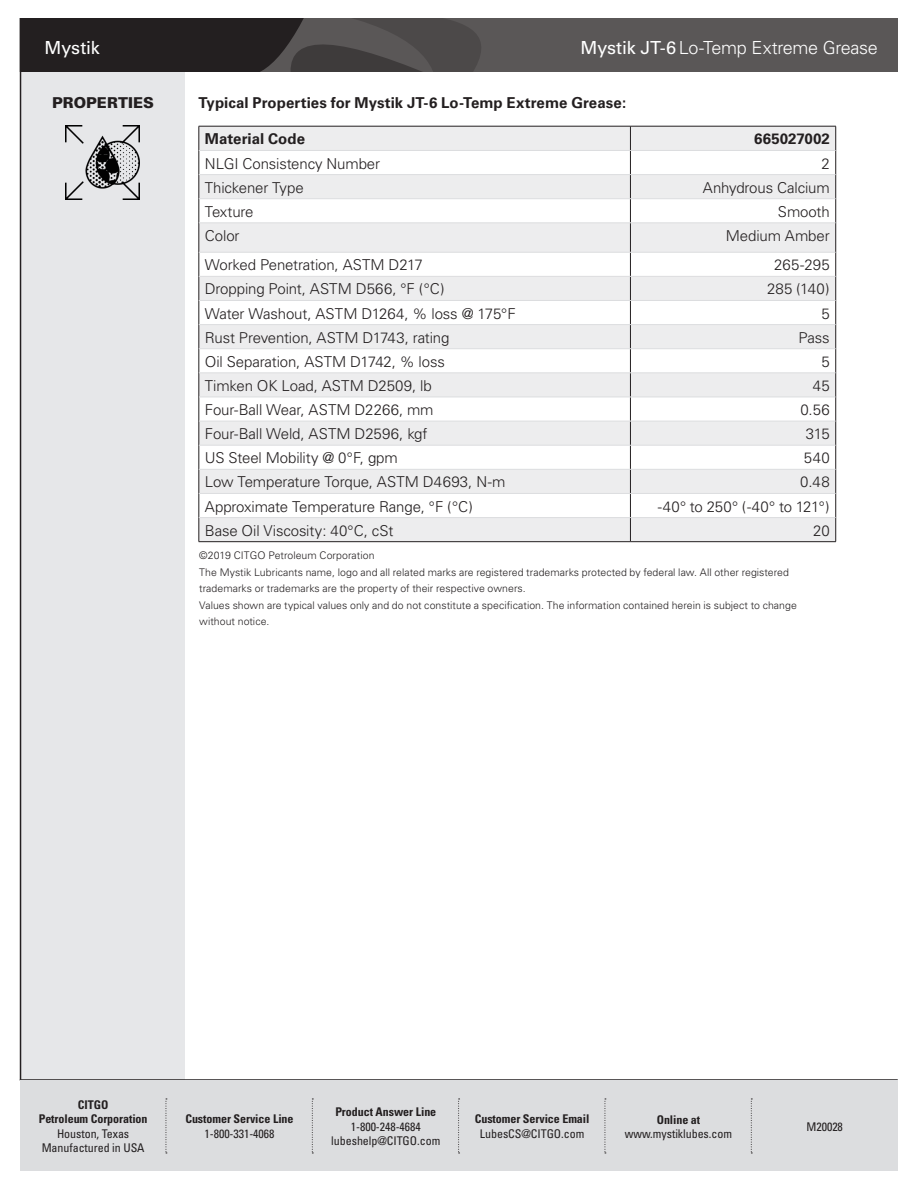
<style>
.page{position:relative;width:918px;height:1188px;background:#fff}
.page>*{position:absolute;margin:0;border:0;box-sizing:border-box;transform-origin:0 0}
.Headers{font:300 18px "Univers";letter-spacing:-.02em;color:#fff}
.Headers-2{font:18px "Univers";letter-spacing:-.01em;color:#fff}
.t1{font:300 15px "Univers";letter-spacing:-.01em;color:#231f20}
.Disclaimers{font:700 15px "Univers";letter-spacing:.005em;color:#231f20}
.Headers-3{font:900 15px "Univers";color:#231f20}
.t2{font:condensed 12px/14.4px "Univers";letter-spacing:-.005em;color:#231f20;text-align:center}
.t3{font:700 condensed 12px/14.4px "Univers";letter-spacing:-.005em;color:#231f20;text-align:center}
.Disclaimers-2{font:300 10.5px/16.5px "Univers";letter-spacing:.005em;color:#231f20}
.s1{font-weight:400}
.s2{font-weight:700}
</style>
<div class="page">
<div style="left:212px;top:18px;width:686px;height:54px;background:#5a5757"></div>
<div style="left:20px;top:18px;width:233px;height:54px;background:#231f20"></div>
<svg style="left:253px;top:18px;width:228px;height:54px"></svg>
<svg style="left:200px;top:127px;width:635px;height:414px;fill:#ededee"></svg>
<hr style="left:199px;top:126px;width:431px;height:1px;background:#231f20">
<hr style="left:630px;top:126px;width:206px;height:1px;background:#231f20">
<svg style="left:199px;top:126px;width:1px;height:415px"></svg>
<svg style="left:630px;top:126px;width:1px;height:415px"></svg>
<svg style="left:835px;top:126px;width:1px;height:415px"></svg>
<hr style="left:199px;top:541px;width:431px;height:1px;background:#231f20">
<hr style="left:630px;top:541px;width:206px;height:1px;background:#231f20">
<hr style="left:199px;top:150px;width:431px;height:1px;background:#dcdddf">
<hr style="left:630px;top:150px;width:206px;height:1px;background:#dcdddf">
<hr style="left:199px;top:174px;width:431px;height:1px;background:#dcdddf">
<hr style="left:630px;top:174px;width:206px;height:1px;background:#dcdddf">
<hr style="left:199px;top:198px;width:431px;height:1px;background:#dcdddf">
<hr style="left:630px;top:198px;width:206px;height:1px;background:#dcdddf">
<hr style="left:199px;top:223px;width:431px;height:1px;background:#dcdddf">
<hr style="left:630px;top:223px;width:206px;height:1px;background:#dcdddf">
<hr style="left:199px;top:252px;width:431px;height:1px;background:#dcdddf">
<hr style="left:630px;top:252px;width:206px;height:1px;background:#dcdddf">
<hr style="left:199px;top:276px;width:431px;height:1px;background:#dcdddf">
<hr style="left:630px;top:276px;width:206px;height:1px;background:#dcdddf">
<hr style="left:199px;top:300px;width:431px;height:1px;background:#dcdddf">
<hr style="left:630px;top:300px;width:206px;height:1px;background:#dcdddf">
<hr style="left:199px;top:324px;width:431px;height:1px;background:#dcdddf">
<hr style="left:630px;top:324px;width:206px;height:1px;background:#dcdddf">
<hr style="left:199px;top:348px;width:431px;height:1px;background:#dcdddf">
<hr style="left:630px;top:348px;width:206px;height:1px;background:#dcdddf">
<hr style="left:199px;top:373px;width:431px;height:1px;background:#dcdddf">
<hr style="left:630px;top:373px;width:206px;height:1px;background:#dcdddf">
<hr style="left:199px;top:397px;width:431px;height:1px;background:#dcdddf">
<hr style="left:630px;top:397px;width:206px;height:1px;background:#dcdddf">
<hr style="left:199px;top:421px;width:431px;height:1px;background:#dcdddf">
<hr style="left:630px;top:421px;width:206px;height:1px;background:#dcdddf">
<hr style="left:199px;top:445px;width:431px;height:1px;background:#dcdddf">
<hr style="left:630px;top:445px;width:206px;height:1px;background:#dcdddf">
<hr style="left:199px;top:469px;width:431px;height:1px;background:#dcdddf">
<hr style="left:630px;top:469px;width:206px;height:1px;background:#dcdddf">
<hr style="left:199px;top:493px;width:431px;height:1px;background:#dcdddf">
<hr style="left:630px;top:493px;width:206px;height:1px;background:#dcdddf">
<hr style="left:199px;top:517px;width:431px;height:1px;background:#dcdddf">
<hr style="left:630px;top:517px;width:206px;height:1px;background:#dcdddf">
<div style="left:21px;top:72px;width:164px;height:1008px;background:#e6e7e9"></div>
<hr style="left:20px;top:18px;width:1px;height:1062px;background:#231f20">
<hr style="left:20px;top:1079px;width:878px;height:2px;background:#231f20">
<img style="left:66px;top:126px;width:74px;height:74px">
<div style="left:20px;top:1081px;width:878px;height:90px;background:#dcdddf"></div>
<svg style="left:751px;top:1099px;width:1px;height:55px"></svg>
<svg style="left:605px;top:1099px;width:1px;height:55px"></svg>
<svg style="left:458px;top:1099px;width:2px;height:55px"></svg>
<svg style="left:312px;top:1099px;width:1px;height:55px"></svg>
<svg style="left:166px;top:1099px;width:1px;height:55px"></svg>
<p class="Headers-2" style="left:45px;top:37px;width:57px">Mystik</p>
<p class="Headers" style="left:580px;top:37px;width:299px"><span class="s1">Mystik JT-6</span> Lo-Temp Extreme Grease</p>
<p class="Headers-3" style="left:52px;top:93px;width:103px">PROPERTIES</p>
<p class="Disclaimers" style="left:199px;top:94px;width:429px">Typical Properties for Mystik JT-6 Lo-Temp Extreme Grease:</p>
<p class="Disclaimers" style="left:205px;top:130px;width:102px">Material Code</p>
<p class="Disclaimers" style="left:754px;top:130px;width:77px">665027002</p>
<p class="t1" style="left:205px;top:154px;width:177px">NLGI Consistency Number</p>
<p class="t1" style="left:821px;top:154px;width:10px">2</p>
<p class="t1" style="left:205px;top:178px;width:100px">Thickener Type</p>
<p class="t1" style="left:703px;top:178px;width:128px">Anhydrous Calcium</p>
<p class="t1" style="left:205px;top:202px;width:50px">Texture</p>
<p class="t1" style="left:778px;top:202px;width:53px">Smooth</p>
<p class="t1" style="left:205px;top:227px;width:36px">Color</p>
<p class="t1" style="left:726px;top:227px;width:105px">Medium Amber</p>
<p class="t1" style="left:205px;top:256px;width:220px">Worked Penetration, ASTM D217</p>
<p class="t1" style="left:774px;top:256px;width:57px">265-295</p>
<p class="t1" style="left:205px;top:280px;width:241px">Dropping Point, ASTM D566, °F (°C)</p>
<p class="t1" style="left:767px;top:280px;width:64px">285 (140)</p>
<p class="t1" style="left:205px;top:304px;width:313px">Water Washout, ASTM D1264, % loss @ 175°F</p>
<p class="t1" style="left:821px;top:304px;width:10px">5</p>
<p class="t1" style="left:205px;top:328px;width:246px">Rust Prevention, ASTM D1743, rating</p>
<p class="t1" style="left:798px;top:328px;width:33px">Pass</p>
<p class="t1" style="left:205px;top:352px;width:242px">Oil Separation, ASTM D1742, % loss</p>
<p class="t1" style="left:821px;top:352px;width:10px">5</p>
<p class="t1" style="left:205px;top:377px;width:228px">Timken OK Load, ASTM D2509, lb</p>
<p class="t1" style="left:813px;top:377px;width:18px">45</p>
<p class="t1" style="left:205px;top:401px;width:230px">Four-Ball Wear, ASTM D2266, mm</p>
<p class="t1" style="left:800px;top:401px;width:31px">0.56</p>
<p class="t1" style="left:205px;top:425px;width:224px">Four-Ball Weld, ASTM D2596, kgf</p>
<p class="t1" style="left:806px;top:425px;width:25px">315</p>
<p class="t1" style="left:205px;top:449px;width:195px">US Steel Mobility @ 0°F, gpm</p>
<p class="t1" style="left:804px;top:449px;width:27px">540</p>
<p class="t1" style="left:205px;top:473px;width:302px">Low Temperature Torque, ASTM D4693, N-m</p>
<p class="t1" style="left:800px;top:473px;width:31px">0.48</p>
<p class="t1" style="left:205px;top:497px;width:270px">Approximate Temperature Range, °F (°C)</p>
<p class="t1" style="left:658px;top:497px;width:173px">-40° to 250° (-40° to 121°)</p>
<p class="t1" style="left:205px;top:521px;width:190px">Base Oil Viscosity: 40°C, cSt</p>
<p class="t1" style="left:813px;top:521px;width:18px">20</p>
<p class="Disclaimers-2" style="left:199px;top:547px;width:177px">©2019 CITGO Petroleum Corporation</p>
<p class="Disclaimers-2" style="left:199px;top:564px;width:591px">The Mystik Lubricants name, logo and all related marks are registered trademarks protected by federal law. All other registered trademarks or trademarks are the property of their respective owners.</p>
<p class="Disclaimers-2" style="left:199px;top:597px;width:599px">Values shown are typical values only and do not constitute a specification. The information contained herein is subject to change without notice.</p>
<p class="t2" style="left:39px;top:1097px;width:110px"><span class="s2">CITGO<br>Petroleum Corporation<br></span>Houston, Texas<br>Manufactured in USA</p>
<p class="t3" style="left:185px;top:1112px;width:110px">Customer Service Line</p>
<p class="t2" style="left:205px;top:1126px;width:71px">1-800-331-4068</p>
<p class="t2" style="left:331px;top:1105px;width:111px"><span class="s2">Product Answer Line<br></span>1-800-248-4684 lubeshelp@CITGO.com</p>
<p class="t3" style="left:475px;top:1112px;width:116px">Customer Service Email<br><span class="s1">LubesCS@CITGO.com</span></p>
<p class="t2" style="left:625px;top:1112px;width:109px"><span class="s2">Online at </span>www.mystiklubes.com</p>
<p class="t2" style="left:807px;top:1119px;width:38px">M20028</p>
</div>
